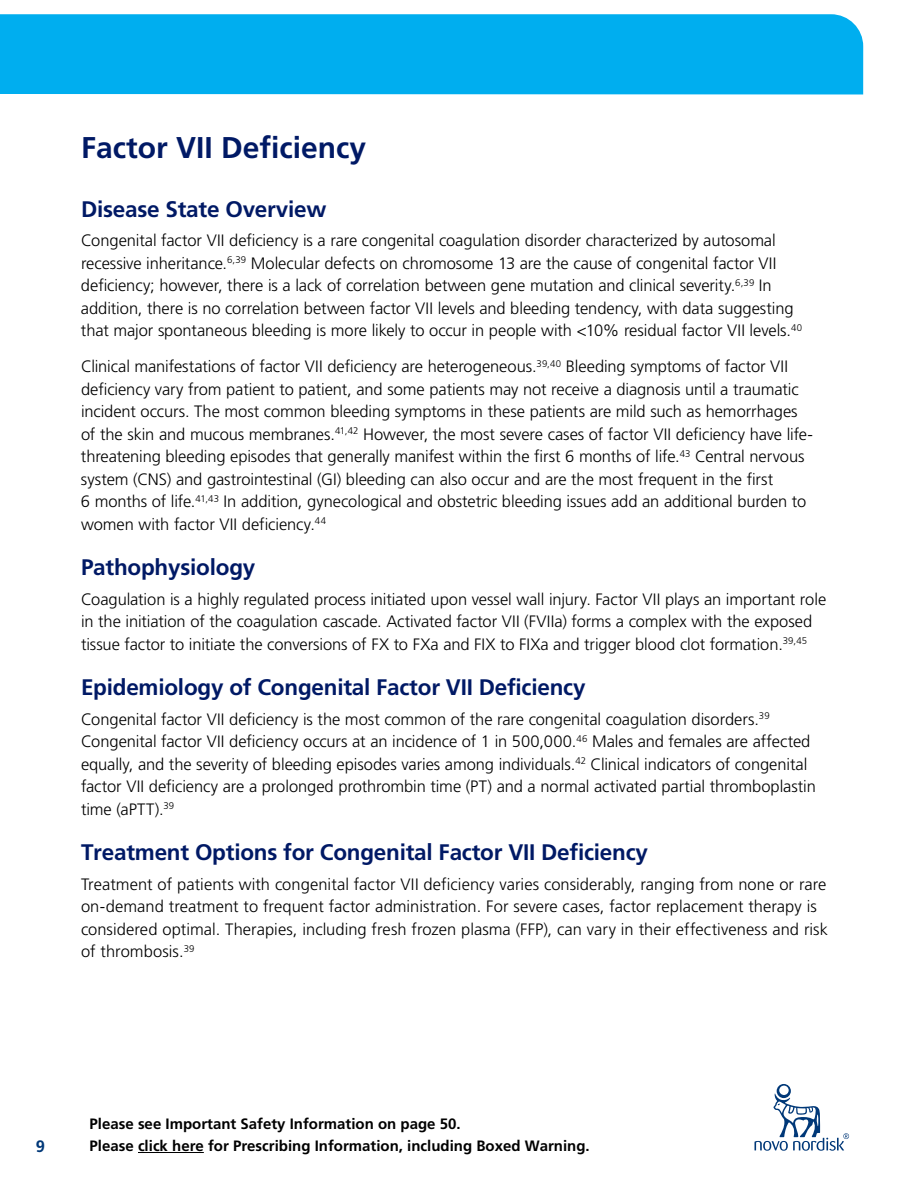
<style>
.page{position:relative;width:918px;height:1188px;background:#fff}
.page>*{position:absolute;margin:0;border:0;box-sizing:border-box;transform-origin:0 0}
.t1{font:700 30px "Frutiger LT Std";color:#001965}
.t2{font:700 22.5px "Frutiger LT Std";letter-spacing:-.01em;color:#001965}
.t3{font:300 16.5px/22.5px "Frutiger LT Std";letter-spacing:-.005em;color:#000}
.t4{font:700 16.5px "Frutiger LT Std";color:#003878}
.t5{font:700 15px/22.5px "Frutiger LT Std";color:#000}
</style>
<div class="page">
<svg style="left:754px;top:1084px;width:95px;height:67px"></svg>
<div style="left:0;top:14px;width:863px;height:81px;background:#00aeef"></div>
<hr style="left:138px;top:1152px;width:66px;height:1px;background:#000">
<h1 class="t1" style="left:81px;top:129px;width:287px">Factor VII Deficiency</h1>
<h2 class="t2" style="left:81px;top:196px;width:247px">Disease State Overview</h2>
<p class="t3" style="left:81px;top:229px;width:723px">Congenital factor VII deficiency is a rare congenital coagulation disorder characterized by autosomal recessive inheritance.<sup>6,39</sup> Molecular defects on chromosome 13 are the cause of congenital factor VII deficiency; however, there is a lack of correlation between gene mutation and clinical severity.<sup>6,39</sup> In addition, there is no correlation between factor VII levels and bleeding tendency, with data suggesting that major spontaneous bleeding is more likely to occur in people with &lt;10% residual factor VII levels.<sup>40</sup></p>
<p class="t3" style="left:81px;top:355px;width:734px">Clinical manifestations of factor VII deficiency are heterogeneous.<sup>39,40</sup> Bleeding symptoms of factor VII deficiency vary from patient to patient, and some patients may not receive a diagnosis until a traumatic incident occurs. The most common bleeding symptoms in these patients are mild such as hemorrhages of the skin and mucous membranes.<sup>41,42</sup> However, the most severe cases of factor VII deficiency have life&shy;threatening bleeding episodes that generally manifest within the first 6 months of life.<sup>43</sup> Central nervous system (CNS) and gastrointestinal (GI) bleeding can also occur and are the most frequent in the first<br>6 months of life.<sup>41,43</sup> In addition, gynecological and obstetric bleeding issues add an additional burden to women with factor VII deficiency.<sup>44</sup></p>
<h2 class="t2" style="left:81px;top:554px;width:176px">Pathophysiology</h2>
<p class="t3" style="left:81px;top:588px;width:747px">Coagulation is a highly regulated process initiated upon vessel wall injury. Factor VII plays an important role in the initiation of the coagulation cascade. Activated factor VII (FVIIa) forms a complex with the exposed tissue factor to initiate the conversions of FX to FXa and FIX to FIXa and trigger blood clot formation.<sup>39,45</sup></p>
<h2 class="t2" style="left:81px;top:674px;width:506px">Epidemiology of Congenital Factor VII Deficiency</h2>
<p class="t3" style="left:81px;top:708px;width:736px">Congenital factor VII deficiency is the most common of the rare congenital coagulation disorders.<sup>39<br></sup>Congenital factor VII deficiency occurs at an incidence of 1 in 500,000.<sup>46</sup> Males and females are affected equally, and the severity of bleeding episodes varies among individuals.<sup>42</sup> Clinical indicators of congenital factor VII deficiency are a prolonged prothrombin time (PT) and a normal activated partial thromboplastin time (aPTT).<sup>39</sup></p>
<h2 class="t2" style="left:81px;top:839px;width:568px">Treatment Options for Congenital Factor VII Deficiency</h2>
<p class="t3" style="left:81px;top:873px;width:748px">Treatment of patients with congenital factor VII deficiency varies considerably, ranging from none or rare on-demand treatment to frequent factor administration. For severe cases, factor replacement therapy is considered optimal. Therapies, including fresh frozen plasma (FFP), can vary in their effectiveness and risk of thrombosis.<sup>39</sup></p>
<p class="t4" style="left:36px;top:1136px;width:11px">9</p>
<p class="t5" style="left:90px;top:1112px;width:502px">Please see Important Safety Information on page 50.<br>Please click here for Prescribing Information, including Boxed Warning.</p>
</div>
